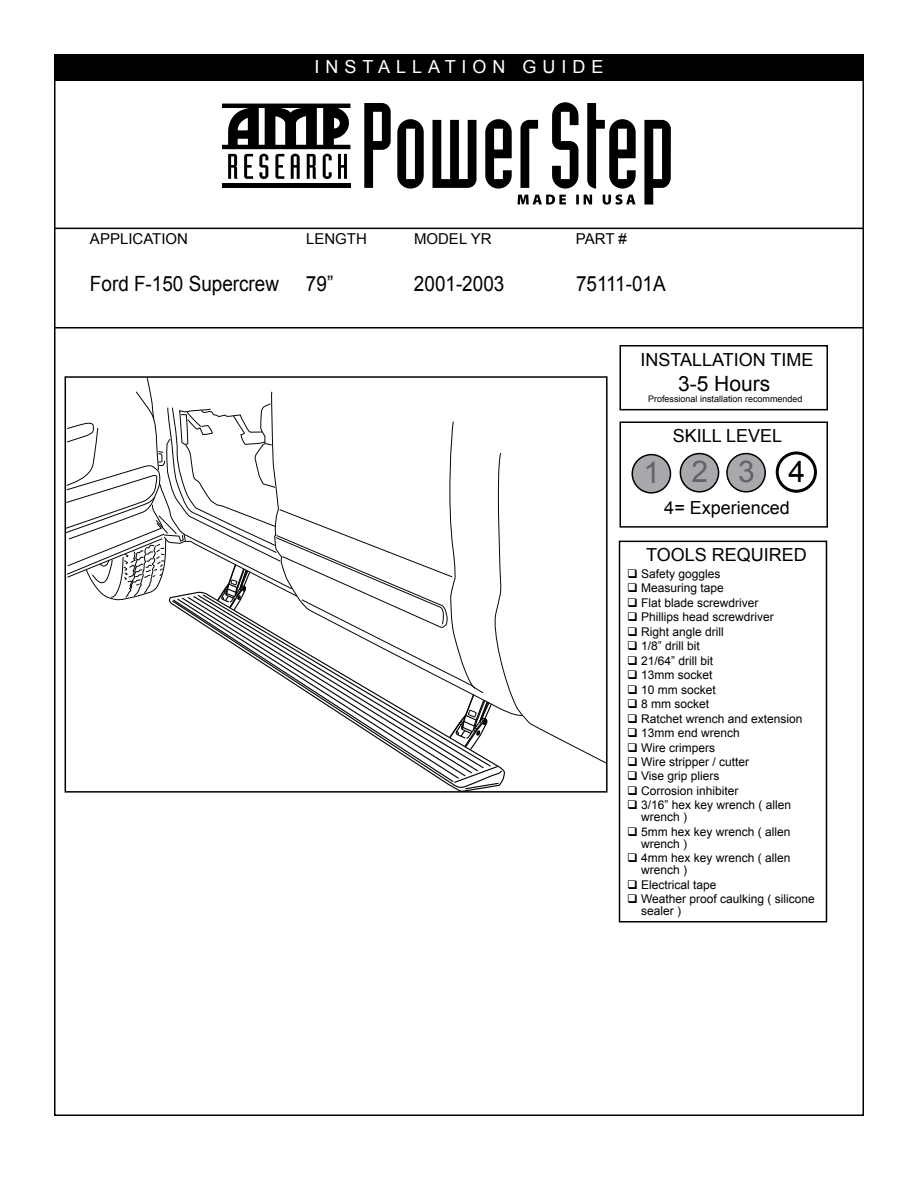
<style>
.page{position:relative;width:918px;height:1188px;background:#fff}
.page>*{position:absolute;margin:0;border:0;box-sizing:border-box;transform-origin:0 0}
.t1{font:30px "Arial";color:#636466}
.t2{font:21px "Arial";color:#000;scale:.9 1}
.t3{font:21px "Arial";color:#000}
.t4{font:18px "Arial";color:#000}
.t5{font:18px "Arial";letter-spacing:.33em;color:#fff}
.t6{font:15px "Arial";color:#000}
.t7{font:12px/12px "Arial";color:#000}
.t8{font:9px "Arial";color:#000}
.s1{color:#000}
</style>
<div class="page">
<div style="left:54px;top:55px;width:809px;height:26px;background:#000"></div>
<hr style="left:54px;top:327px;width:810px;height:2px;background:#000">
<svg style="left:222px;top:104px;width:128px;height:75px"></svg>
<div style="left:222px;top:183px;width:128px;height:5px;background:#000"></div>
<svg style="left:364px;top:102px;width:307px;height:103px"></svg>
<svg style="left:67px;top:378px;width:539px;height:412px"></svg>
<div style="left:54px;top:54px;width:810px;height:27px;border:1px solid #000"></div>
<hr style="left:54px;top:228px;width:810px;height:1px;background:#000">
<div style="left:619px;top:541px;width:208px;height:382px;border:1px solid #000"></div>
<div style="left:619px;top:345px;width:209px;height:65px;border:1px solid #000"></div>
<div style="left:632px;top:455px;width:38px;height:38px;background:#a7a9ac;border-radius:50%"></div>
<div style="left:631px;top:454px;width:40px;height:40px;border:1px solid #000;border-radius:50%"></div>
<div style="left:680px;top:454px;width:39px;height:38px;background:#a7a9ac;border-radius:50%"></div>
<div style="left:680px;top:453px;width:39px;height:40px;border:1px solid #000;border-radius:50%"></div>
<div style="left:727px;top:454px;width:38px;height:38px;background:#a7a9ac;border-radius:50%"></div>
<div style="left:726px;top:453px;width:40px;height:40px;border:1px solid #000;border-radius:50%"></div>
<div style="left:776px;top:452px;width:41px;height:41px;border:3px solid #000;border-radius:50%"></div>
<div style="left:619px;top:422px;width:209px;height:106px;border:1px solid #000"></div>
<h3 class="t5" style="left:315px;top:60px;width:290px">INSTALLATION GUIDE</h3>
<p class="t6" style="left:90px;top:233px;width:100px">APPLICATION</p>
<p class="t6" style="left:306px;top:233px;width:62px">LENGTH</p>
<p class="t6" style="left:414px;top:233px;width:79px">MODEL YR</p>
<p class="t6" style="left:576px;top:233px;width:52px">PART #</p>
<h2 class="t2" style="left:90px;top:276px;width:212px">Ford F-150 Supercrew</h2>
<h2 class="t2" style="left:306px;top:276px;width:32px">79”</h2>
<h2 class="t2" style="left:414px;top:276px;width:102px">2001-2003</h2>
<h2 class="t2" style="left:576px;top:276px;width:101px">75111-01A</h2>
<h3 class="t4" style="left:641px;top:353px;width:175px">INSTALLATION TIME</h3>
<h2 class="t3" style="left:678px;top:376px;width:94px">3-5 Hours</h2>
<p class="t8" style="left:648px;top:396px;width:156px">Professional installation recommended</p>
<h3 class="t4" style="left:673px;top:429px;width:111px">SKILL LEVEL</h3>
<h1 class="t1" style="left:643px;top:461px;width:163px">123<span class="s1">4</span></h1>
<h3 class="t4" style="left:664px;top:501px;width:127px">4= Experienced</h3>
<h3 class="t4" style="left:646px;top:548px;width:162px">TOOLS REQUIRED</h3>
<p class="t7" style="left:627px;top:569px;width:95px">❑ Safety goggles</p>
<p class="t7" style="left:627px;top:583px;width:98px">❑ Measuring tape</p>
<p class="t7" style="left:627px;top:598px;width:133px">❑ Flat blade screwdriver</p>
<p class="t7" style="left:627px;top:612px;width:148px">❑ Phillips head screwdriver</p>
<p class="t7" style="left:627px;top:627px;width:98px">❑ Right angle drill</p>
<p class="t7" style="left:627px;top:641px;width:74px">❑ 1/8” drill bit</p>
<p class="t7" style="left:627px;top:656px;width:88px">❑ 21/64” drill bit</p>
<p class="t7" style="left:627px;top:670px;width:87px">❑ 13mm socket</p>
<p class="t7" style="left:627px;top:684px;width:90px">❑ 10 mm socket</p>
<p class="t7" style="left:627px;top:699px;width:84px">❑ 8 mm socket</p>
<p class="t7" style="left:627px;top:713px;width:177px">❑ Ratchet wrench and extension</p>
<p class="t7" style="left:627px;top:728px;width:114px">❑ 13mm end wrench</p>
<p class="t7" style="left:627px;top:742px;width:90px">❑ Wire crimpers</p>
<p class="t7" style="left:627px;top:757px;width:124px">❑ Wire stripper / cutter</p>
<p class="t7" style="left:627px;top:771px;width:94px">❑ Vise grip pliers</p>
<p class="t7" style="left:627px;top:786px;width:113px">❑ Corrosion inhibiter</p>
<p class="t7" style="left:641px;top:800px;width:152px;text-indent:-14px">❑ 3/16” hex key wrench ( allen wrench )</p>
<p class="t7" style="left:641px;top:827px;width:151px;text-indent:-14px">❑ 5mm hex key wrench ( allen wrench )</p>
<p class="t7" style="left:641px;top:853px;width:151px;text-indent:-14px">❑ 4mm hex key wrench ( allen wrench )</p>
<p class="t7" style="left:627px;top:880px;width:91px">❑ Electrical tape</p>
<p class="t7" style="left:641px;top:894px;width:175px;text-indent:-14px">❑ Weather proof caulking ( silicone sealer )</p>
</div>
